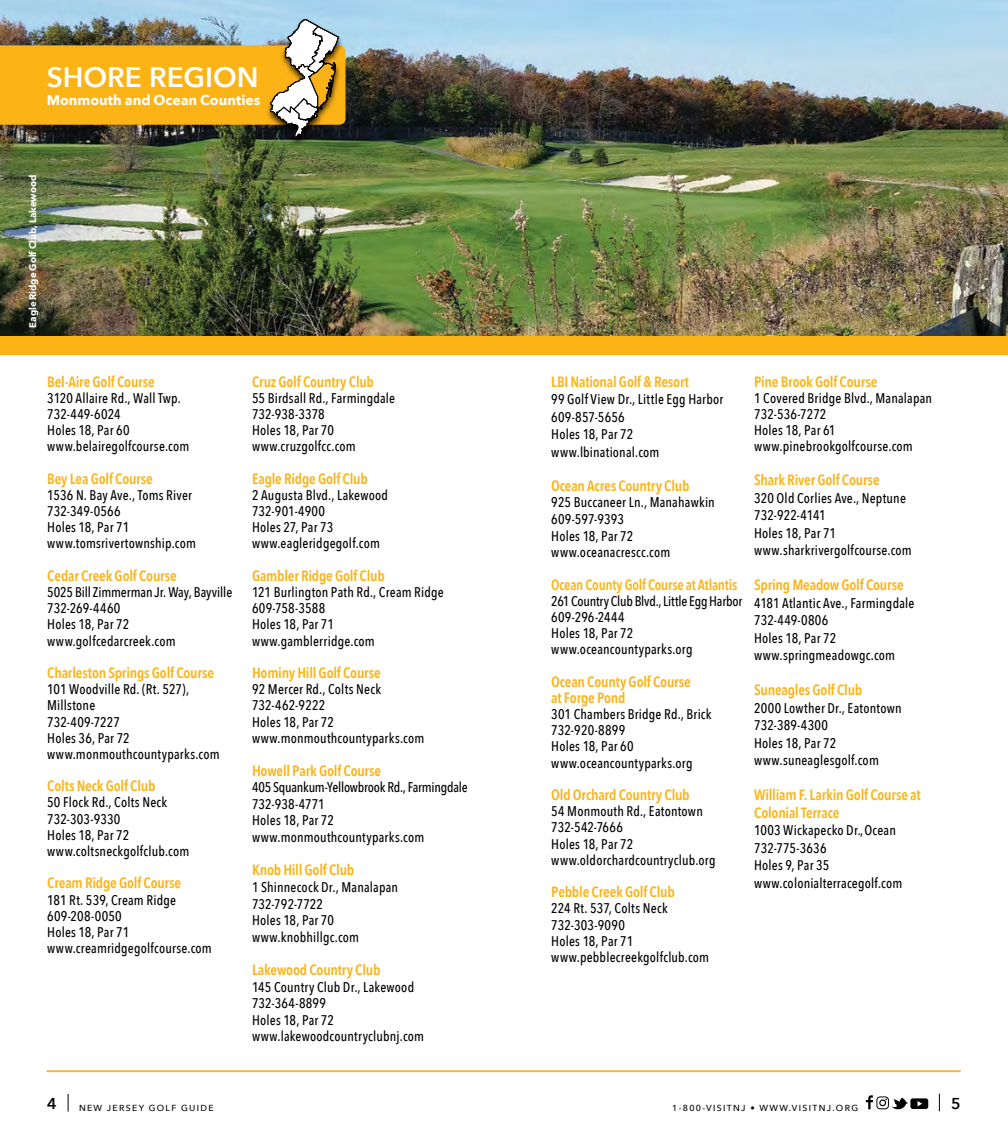
<style>
.page{position:relative;width:1008px;height:1134px;background:#fff}
.page>*{position:absolute;margin:0;border:0;box-sizing:border-box;transform-origin:0 0}
.t1{font:600 28px "Avenir Next";color:#fff}
.t2{font:600 15.75px "Avenir Next";color:#000}
.t3{font:600 14.88px/16.1px "Avenir Next Condensed";letter-spacing:-.015em;color:#fcb316}
.t4{font:600 14.88px "Avenir Next Condensed";letter-spacing:-.015em;color:#fcb316;scale:.95 1}
.t5{font:500 14px/16.1px "Avenir Next Condensed";letter-spacing:.015em;color:#000}
.t6{font:700 14px "Avenir Next";color:#fff}
.t7{font:700 9.62px "Avenir Next";letter-spacing:-.005em;color:#fff}
.t8{font:500 8.75px "Avenir Next";letter-spacing:.15em;color:#000}
</style>
<div class="page">
<img style="left:0;top:0;width:1008px;height:336px">
<div style="left:876px;top:1096px;width:13px;height:13px;border:1px solid #000;border-radius:3px"></div>
<div style="left:879px;top:1099px;width:7px;height:7px;border:1px solid #000;border-radius:50%"></div>
<svg style="left:68px;top:1094px;width:1px;height:18px"></svg>
<svg style="left:939px;top:1094px;width:1px;height:17px"></svg>
<svg style="left:866px;top:1095px;width:7px;height:14px"></svg>
<svg style="left:885px;top:1098px;width:23px;height:12px"></svg>
<div style="left:910px;top:1098px;width:18px;height:11px;background:#000;border-radius:2px"></div>
<svg style="left:918px;top:1101px;width:4px;height:5px"></svg>
<div style="left:0;top:336px;width:1008px;height:19px;background:#fcb316"></div>
<hr style="left:47px;top:1070px;width:914px;height:2px;background:#fcb316">
<div style="left:266px;top:18px;width:79px;height:129px;background:#000;opacity:.82"></div>
<img style="left:0;top:19px;width:346px;height:119px">
<h1 class="t1" style="left:47px;top:54px;width:214px">SHORE REGION</h1>
<p class="t6" style="left:47px;top:88px;width:215px">Monmouth and Ocean Counties</p>
<p class="t7" style="left:25px;top:328px;width:154px;rotate:-90deg">Eagle Ridge Golf Club, Lakewood</p>
<p class="t3" style="left:47px;top:373px;width:109px">Bel-Aire Golf Course</p>
<p class="t5" style="left:47px;top:390px;width:144px">3120 Allaire Rd., Wall Twp.<br>732-449-6024<br>Holes 18, Par 60 www.belairegolfcourse.com</p>
<p class="t3" style="left:47px;top:470px;width:107px">Bey Lea Golf Course</p>
<p class="t5" style="left:47px;top:487px;width:150px">1536 N. Bay Ave., Toms River<br>732-349-0566<br>Holes 18, Par 71 www.tomsrivertownship.com</p>
<p class="t3" style="left:47px;top:567px;width:131px">Cedar Creek Golf Course</p>
<p class="t5" style="left:47px;top:584px;width:187px">5025 Bill Zimmerman Jr. Way, Bayville<br>732-269-4460<br>Holes 18, Par 72 www.golfcedarcreek.com</p>
<p class="t3" style="left:47px;top:664px;width:168px">Charleston Springs Golf Course</p>
<p class="t5" style="left:47px;top:681px;width:174px">101 Woodville Rd. (Rt. 527),<br>Millstone<br>732-409-7227<br>Holes 36, Par 72 www.monmouthcountyparks.com</p>
<p class="t3" style="left:47px;top:778px;width:110px">Colts Neck Golf Club</p>
<p class="t5" style="left:47px;top:794px;width:144px">50 Flock Rd., Colts Neck<br>732-303-9330<br>Holes 18, Par 72 www.coltsneckgolfclub.com</p>
<p class="t3" style="left:47px;top:875px;width:136px">Cream Ridge Golf Course</p>
<p class="t5" style="left:47px;top:892px;width:166px">181 Rt. 539, Cream Ridge<br>609-208-0050<br>Holes 18, Par 71 www.creamridgegolfcourse.com</p>
<p class="t3" style="left:252px;top:373px;width:124px">Cruz Golf Country Club</p>
<p class="t5" style="left:252px;top:390px;width:145px">55 Birdsall Rd., Farmingdale<br>732-938-3378<br>Holes 18, Par 70 www.cruzgolfcc.com</p>
<p class="t3" style="left:252px;top:470px;width:117px">Eagle Ridge Golf Club</p>
<p class="t5" style="left:252px;top:487px;width:138px">2 Augusta Blvd., Lakewood<br>732-901-4900<br>Holes 27, Par 73 www.eagleridgegolf.com</p>
<p class="t3" style="left:252px;top:567px;width:134px">Gambler Ridge Golf Club</p>
<p class="t5" style="left:252px;top:584px;width:193px">121 Burlington Path Rd., Cream Ridge<br>609-758-3588<br>Holes 18, Par 71 www.gamblerridge.com</p>
<p class="t3" style="left:252px;top:664px;width:130px">Hominy Hill Golf Course</p>
<p class="t5" style="left:252px;top:681px;width:174px">92 Mercer Rd., Colts Neck<br>732-462-9222<br>Holes 18, Par 72 www.monmouthcountyparks.com</p>
<p class="t3" style="left:252px;top:762px;width:131px">Howell Park Golf Course</p>
<p class="t5" style="left:252px;top:779px;width:217px;line-height:16.6px">405 Squankum-Yellowbrook Rd., Farmingdale<br>732-938-4771<br>Holes 18, Par 72 www.monmouthcountyparks.com</p>
<p class="t3" style="left:252px;top:862px;width:104px">Knob Hill Golf Club</p>
<p class="t5" style="left:252px;top:879px;width:148px;line-height:16.6px">1 Shinnecock Dr., Manalapan<br>732-792-7722<br>Holes 18, Par 70 www.knobhillgc.com</p>
<p class="t3" style="left:252px;top:961px;width:130px">Lakewood Country Club</p>
<p class="t5" style="left:252px;top:978px;width:174px;line-height:16.6px">145 Country Club Dr., Lakewood<br>732-364-8899<br>Holes 18, Par 72 www.lakewoodcountryclubnj.com</p>
<p class="t3" style="left:551px;top:373px;width:139px">LBI National Golf &amp; Resort</p>
<p class="t5" style="left:551px;top:390px;width:174px;line-height:17.5px">99 Golf View Dr., Little Egg Harbor<br>609-857-5656<br>Holes 18, Par 72 www.lbinational.com</p>
<p class="t3" style="left:551px;top:477px;width:140px">Ocean Acres Country Club</p>
<p class="t5" style="left:551px;top:494px;width:165px;line-height:16.6px">925 Buccaneer Ln., Manahawkin<br>609-597-9393<br>Holes 18, Par 72 www.oceanacrescc.com</p>
<p class="t4" style="left:551px;top:572px;width:197px">Ocean County Golf Course at Atlantis</p>
<p class="t5" style="left:551px;top:593px;width:193px">261 Country Club Blvd., Little Egg Harbor<br>609-296-2444<br>Holes 18, Par 72 www.oceancountyparks.org</p>
<p class="t3" style="left:551px;top:673px;width:141px">Ocean County Golf Course at Forge Pond</p>
<p class="t5" style="left:551px;top:706px;width:162px">301 Chambers Bridge Rd., Brick<br>732-920-8899<br>Holes 18, Par 60 www.oceancountyparks.org</p>
<p class="t3" style="left:551px;top:786px;width:140px">Old Orchard Country Club</p>
<p class="t5" style="left:551px;top:803px;width:166px">54 Monmouth Rd., Eatontown<br>732-542-7666<br>Holes 18, Par 72 www.oldorchardcountryclub.org</p>
<p class="t3" style="left:551px;top:883px;width:125px">Pebble Creek Golf Club</p>
<p class="t5" style="left:551px;top:900px;width:159px">224 Rt. 537, Colts Neck<br>732-303-9090<br>Holes 18, Par 71 www.pebblecreekgolfclub.com</p>
<p class="t3" style="left:754px;top:373px;width:125px">Pine Brook Golf Course</p>
<p class="t5" style="left:754px;top:390px;width:179px">1 Covered Bridge Blvd., Manalapan<br>732-536-7272<br>Holes 18, Par 61 www.pinebrookgolfcourse.com</p>
<p class="t3" style="left:754px;top:471px;width:127px">Shark River Golf Course</p>
<p class="t5" style="left:754px;top:489px;width:159px;line-height:17.5px">320 Old Corlies Ave., Neptune<br>732-922-4141<br>Holes 18, Par 71 www.sharkrivergolfcourse.com</p>
<p class="t3" style="left:754px;top:576px;width:151px">Spring Meadow Golf Course</p>
<p class="t5" style="left:754px;top:594px;width:162px;line-height:17.5px">4181 Atlantic Ave., Farmingdale<br>732-449-0806<br>Holes 18, Par 72 www.springmeadowgc.com</p>
<p class="t3" style="left:754px;top:681px;width:110px">Suneagles Golf Club</p>
<p class="t5" style="left:754px;top:699px;width:149px;line-height:17.5px">2000 Lowther Dr., Eatontown<br>732-389-4300<br>Holes 18, Par 72 www.suneaglesgolf.com</p>
<p class="t3" style="left:754px;top:786px;width:168px;line-height:17.5px">William F. Larkin Golf Course at<br>Colonial Terrace</p>
<p class="t5" style="left:754px;top:821px;width:150px;line-height:17.5px">1003 Wickapecko Dr., Ocean<br>732-775-3636<br>Holes 9, Par 35 www.colonialterracegolf.com</p>
<p class="t2" style="left:47px;top:1090px;width:11px">4</p>
<p class="t8" style="left:79px;top:1101px;width:136px">NEW JERSEY GOLF GUIDE</p>
<p class="t8" style="left:672px;top:1100px;width:187px">1-800-VISITNJ • WWW.VISITNJ.ORG</p>
<p class="t2" style="left:951px;top:1090px;width:11px">5</p>
</div>
